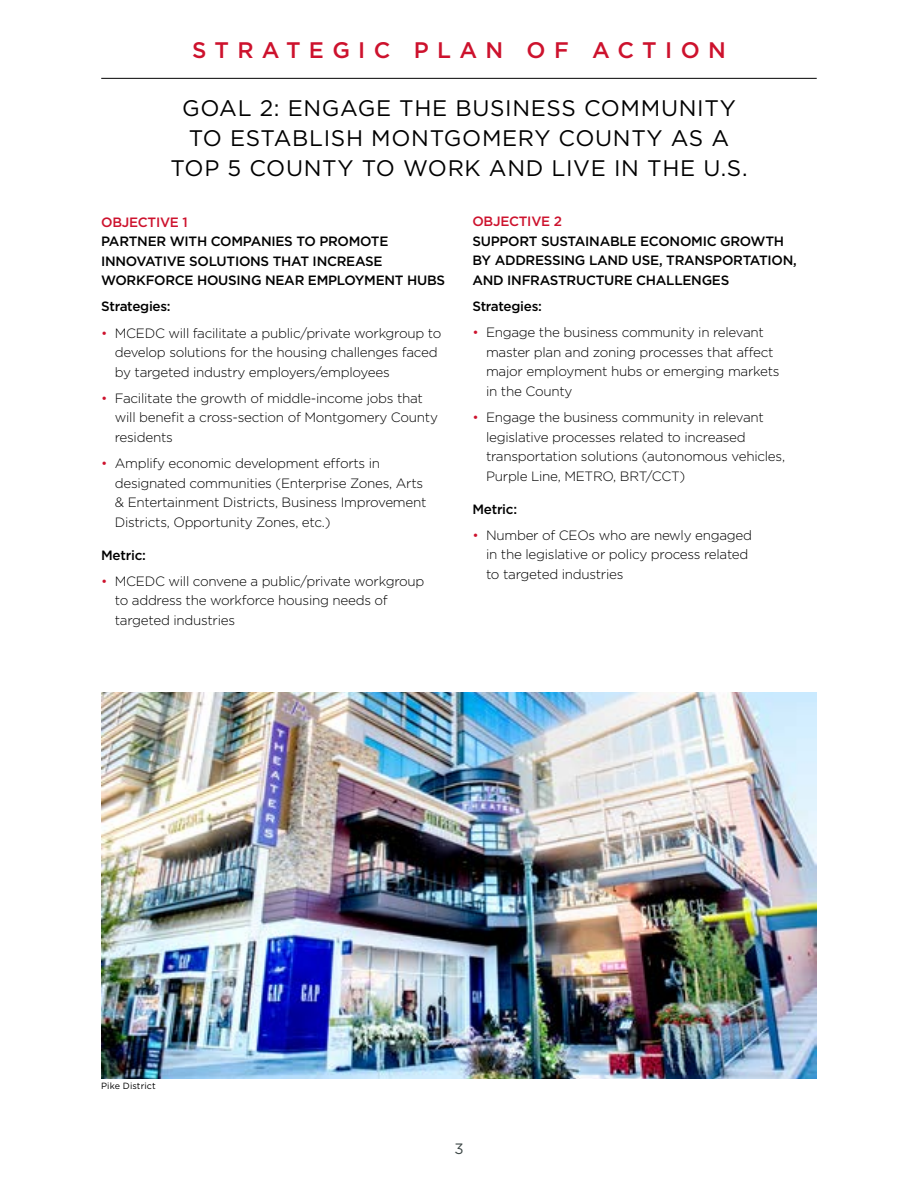
<style>
.page{position:relative;width:918px;height:1188px;background:#fff}
.page>*{position:absolute;margin:0;border:0;box-sizing:border-box;transform-origin:0 0}
.t1{font:22.5px/30px "Gotham";letter-spacing:.03em;color:#000;text-align:center}
.t2{font:500 22.5px "Gotham";letter-spacing:.37em;color:#cd122d}
.t3{font:15px "Gotham";color:#3b4544}
.t4{font:300 13.5px/19.5px "Gotham";letter-spacing:-.02em;color:#000}
.t5{font:500 13.5px/19.5px "Gotham";letter-spacing:-.02em;color:#000}
.t6{font:500 13.5px "Gotham";letter-spacing:-.02em;color:#cd122d}
.t7{font:9px "Gotham";letter-spacing:.01em;color:#000}
.s1{color:#cd122d}
</style>
<div class="page">
<hr style="left:101px;top:78px;width:716px;height:1px;background:#000">
<img style="left:101px;top:692px;width:716px;height:387px">
<h1 class="t2" style="left:192px;top:36px;width:535px">STRATEGIC PLAN OF ACTION</h1>
<h1 class="t1" style="left:170px;top:92px;width:579px">GOAL 2: ENGAGE THE BUSINESS COMMUNITY<br>TO ESTABLISH MONTGOMERY COUNTY AS A<br>TOP 5 COUNTY TO WORK AND LIVE IN THE U.S.</h1>
<p class="t6" style="left:101px;top:213px;width:88px">OBJECTIVE 1</p>
<p class="t5" style="left:101px;top:231px;width:346px">PARTNER WITH COMPANIES TO PROMOTE<br>INNOVATIVE SOLUTIONS THAT INCREASE<br>WORKFORCE HOUSING NEAR EMPLOYMENT HUBS</p>
<p class="t5" style="left:101px;top:297px;width:71px">Strategies:</p>
<p class="t4" style="left:115px;top:323px;width:328px;text-indent:-14px"><span class="s1">•</span> MCEDC will facilitate a public/private workgroup to develop solutions for the housing challenges faced by targeted industry employers/employees</p>
<p class="t4" style="left:115px;top:388px;width:325px;text-indent:-14px"><span class="s1">•</span> Facilitate the growth of middle-income jobs that will benefit a cross-section of Montgomery County residents</p>
<p class="t4" style="left:115px;top:453px;width:313px;text-indent:-14px"><span class="s1">•</span> Amplify economic development efforts in designated communities (Enterprise Zones, Arts &amp; Entertainment Districts, Business Improvement Districts, Opportunity Zones, etc.)</p>
<p class="t5" style="left:101px;top:545px;width:46px">Metric:</p>
<p class="t4" style="left:115px;top:571px;width:311px;text-indent:-14px"><span class="s1">•</span> MCEDC will convene a public/private workgroup to address the workforce housing needs of targeted industries</p>
<p class="t6" style="left:472px;top:213px;width:91px">OBJECTIVE 2</p>
<p class="t5" style="left:472px;top:231px;width:326px">SUPPORT SUSTAINABLE ECONOMIC GROWTH<br>BY ADDRESSING LAND USE, TRANSPORTATION,<br>AND INFRASTRUCTURE CHALLENGES</p>
<p class="t5" style="left:472px;top:297px;width:71px">Strategies:</p>
<p class="t4" style="left:486px;top:323px;width:295px;text-indent:-14px"><span class="s1">•</span> Engage the business community in relevant master plan and zoning processes that affect major employment hubs or emerging markets in the County</p>
<p class="t4" style="left:486px;top:407px;width:301px;text-indent:-14px"><span class="s1">•</span> Engage the business community in relevant legislative processes related to increased transportation solutions (autonomous vehicles, Purple Line, METRO, BRT/CCT)</p>
<p class="t5" style="left:472px;top:499px;width:46px">Metric:</p>
<p class="t4" style="left:486px;top:525px;width:268px;text-indent:-14px"><span class="s1">•</span> Number of CEOs who are newly engaged in the legislative or policy process related to targeted industries</p>
<p class="t7" style="left:101px;top:1080px;width:56px">Pike District</p>
<p class="t3" style="left:454px;top:1139px;width:11px">3</p>
</div>
